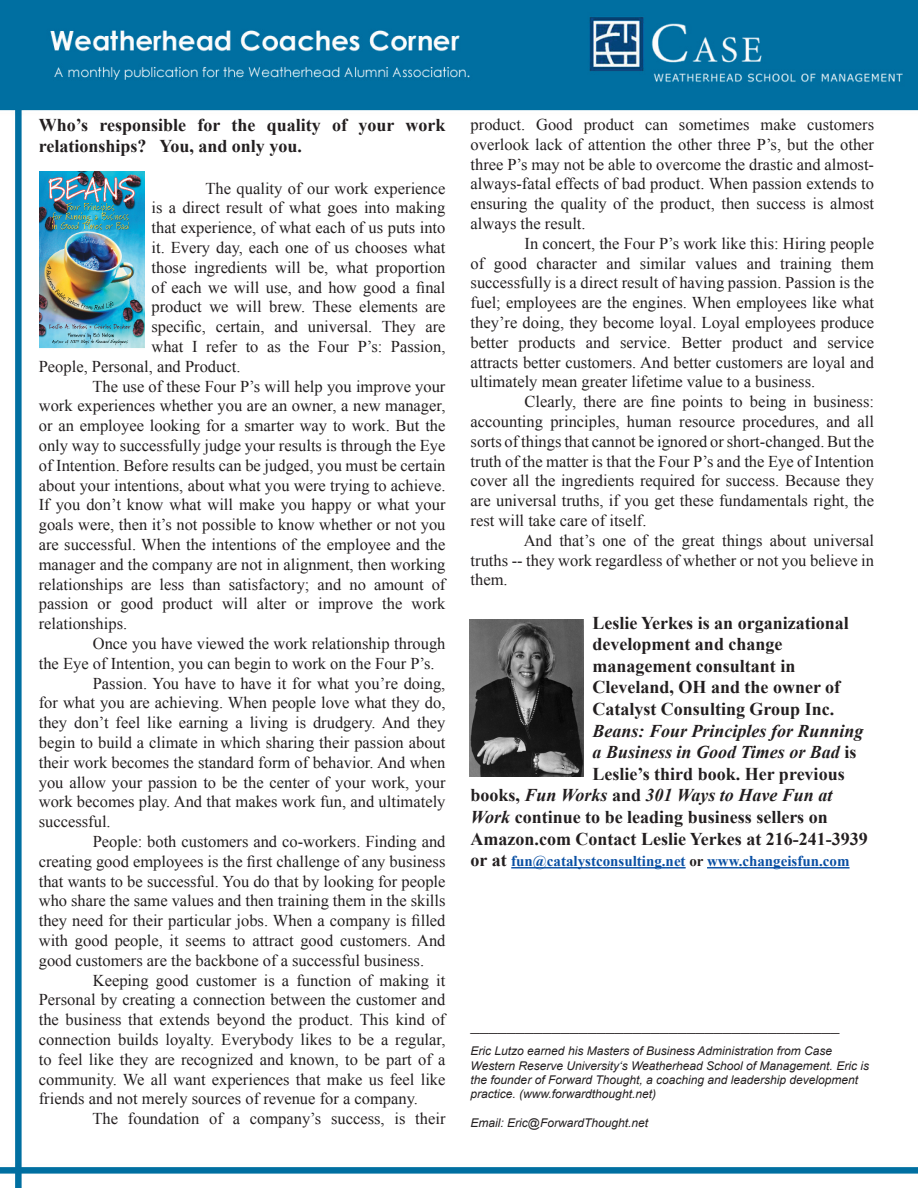
<style>
.page{position:relative;width:918px;height:1188px;background:#fff}
.page>*{position:absolute;margin:0;border:0;box-sizing:border-box;transform-origin:0 0}
.Body_Text{font:700 18px/21.6px "Times New Roman";color:#231f20}
.Body_Text-2{font:italic 700 18px "Times New Roman";color:#231f20}
.t1{font:18px "Times New Roman";color:#231f20}
.Body_Text_2{font:16.5px/19.8px "Times New Roman";color:#231f20;text-align:justify}
.Body_Text-3{font:700 15px "Times New Roman";color:#094fa3}
.t2{font:italic 12px/14.4px "Arial";color:#231f20}
.s1{font-style:normal}
.s2{font-style:italic}
.s3{font-size:18px;color:#231f20}
.s4{color:#231f20}
</style>
<div class="page">
<img style="left:0;top:0;width:918px;height:1188px">
<hr style="left:511px;top:867px;width:175px;height:1px;background:#094fa3">
<hr style="left:707px;top:867px;width:143px;height:1px;background:#094fa3">
<img style="left:470px;top:620px;width:113px;height:157px">
<img style="left:39px;top:171px;width:106px;height:180px">
<p class="Body_Text" style="left:39px;top:113px;width:408px">Who’s responsible for the quality of your work relationships? You, and only you.</p>
<p class="Body_Text_2" style="left:206px;top:178px;width:242px">The quality of our work experience</p>
<p class="Body_Text_2" style="left:152px;top:198px;width:295px">is a direct result of what goes into making</p>
<p class="Body_Text_2" style="left:152px;top:218px;width:295px">that experience, of what each of us puts into</p>
<p class="Body_Text_2" style="left:152px;top:237px;width:296px">it. Every day, each one of us chooses what</p>
<p class="Body_Text_2" style="left:152px;top:257px;width:296px">those ingredients will be, what proportion</p>
<p class="Body_Text_2" style="left:152px;top:277px;width:296px">of each we will use, and how good a final</p>
<p class="Body_Text_2" style="left:152px;top:297px;width:295px">product we will brew. These elements are</p>
<p class="Body_Text_2" style="left:152px;top:317px;width:295px">specific, certain, and universal. They are</p>
<p class="Body_Text_2" style="left:152px;top:336px;width:295px">what I refer to as the Four P’s: Passion,</p>
<p class="Body_Text_2" style="left:39px;top:356px;width:203px">People, Personal, and Product.</p>
<p class="Body_Text_2" style="left:39px;top:376px;width:408px;text-indent:54px">The use of these Four P’s will help you improve your work experiences whether you are an owner, a new manager, or an employee looking for a smarter way to work. But the only way to successfully judge your results is through the Eye of Intention. Before results can be judged, you must be certain about your intentions, about what you were trying to achieve.<br>If you don’t know what will make you happy or what your goals were, then it’s not possible to know whether or not you are successful. When the intentions of the employee and the manager and the company are not in alignment, then working relationships are less than satisfactory; and no amount of passion or good product will alter or improve the work relationships.</p>
<p class="Body_Text_2" style="left:39px;top:633px;width:408px;text-indent:54px">Once you have viewed the work relationship through the Eye of Intention, you can begin to work on the Four P’s.</p>
<p class="Body_Text_2" style="left:39px;top:673px;width:408px;text-indent:54px">Passion. You have to have it for what you’re doing, for what you are achieving. When people love what they do, they don’t feel like earning a living is drudgery. And they begin to build a climate in which sharing their passion about their work becomes the standard form of behavior. And when you allow your passion to be the center of your work, your work becomes play. And that makes work fun, and ultimately successful.</p>
<p class="Body_Text_2" style="left:39px;top:831px;width:408px;text-indent:54px">People: both customers and co-workers. Finding and creating good employees is the first challenge of any business that wants to be successful. You do that by looking for people who share the same values and then training them in the skills they need for their particular jobs. When a company is filled with good people, it seems to attract good customers. And good customers are the backbone of a successful business.</p>
<p class="Body_Text_2" style="left:39px;top:970px;width:408px;text-indent:54px">Keeping good customer is a function of making it Personal by creating a connection between the customer and the business that extends beyond the product. This kind of connection builds loyalty. Everybody likes to be a regular, to feel like they are recognized and known, to be part of a community. We all want experiences that make us feel like friends and not merely sources of revenue for a company.</p>
<p class="Body_Text_2" style="left:93px;top:1109px;width:354px">The foundation of a company’s success, is their</p>
<p class="Body_Text_2" style="left:471px;top:114px;width:405px">product. Good product can sometimes make customers overlook lack of attention the other three P’s, but the other three P’s may not be able to overcome the drastic and almost&shy;always-fatal effects of bad product. When passion extends to ensuring the quality of the product, then success is almost always the result.</p>
<p class="Body_Text_2" style="left:471px;top:233px;width:405px;text-indent:54px">In concert, the Four P’s work like this: Hiring people of good character and similar values and training them successfully is a direct result of having passion. Passion is the fuel; employees are the engines. When employees like what they’re doing, they become loyal. Loyal employees produce better products and service. Better product and service attracts better customers. And better customers are loyal and ultimately mean greater lifetime value to a business.</p>
<p class="Body_Text_2" style="left:471px;top:391px;width:405px;text-indent:54px">Clearly, there are fine points to being in business: accounting principles, human resource procedures, and all sorts of things that cannot be ignored or short-changed. But the truth of the matter is that the Four P’s and the Eye of Intention cover all the ingredients required for success. Because they are universal truths, if you get these fundamentals right, the rest will take care of itself.</p>
<p class="Body_Text_2" style="left:471px;top:530px;width:405px;text-indent:53px">And that’s one of the great things about universal truths -- they work regardless of whether or not you believe in them.</p>
<p class="Body_Text" style="left:592px;top:611px;width:258px">Leslie Yerkes is an organizational</p>
<p class="Body_Text" style="left:592px;top:633px;width:192px">development and change</p>
<p class="Body_Text" style="left:592px;top:654px;width:205px">management consultant in</p>
<p class="Body_Text" style="left:592px;top:676px;width:249px">Cleveland, OH and the owner of</p>
<p class="Body_Text" style="left:592px;top:698px;width:243px">Catalyst Consulting Group Inc.</p>
<p class="Body_Text-2" style="left:592px;top:718px;width:273px">Beans: Four Principles for Running</p>
<p class="Body_Text-2" style="left:592px;top:740px;width:265px">a Business in Good Times or Bad <span class="s1">is</span></p>
<p class="Body_Text" style="left:592px;top:762px;width:254px">Leslie’s third book. Her previous</p>
<p class="Body_Text-2" style="left:471px;top:783px;width:363px"><span class="s1">books,</span> Fun Works <span class="s1">and</span> 301 Ways to Have Fun at</p>
<p class="Body_Text" style="left:471px;top:806px;width:359px"><span class="s2">Work</span> continue to be leading business sellers on</p>
<p class="Body_Text" style="left:471px;top:827px;width:399px">Amazon.com Contact Leslie Yerkes at 216-241-3939</p>
<p class="Body_Text-3" style="left:471px;top:851px;width:380px"><span class="s3">or at</span> fun@catalystconsulting.net <span class="s4">or</span> www.changeisfun.com</p>
<p class="t1" style="left:471px;top:1012px;width:370px">_________________________________________</p>
<p class="t2" style="left:471px;top:1044px;width:400px">Eric Lutzo earned his Masters of Business Administration from Case Western Reserve University‘s Weatherhead School of Management. Eric is the founder of Forward Thought, a coaching and leadership development practice. (www.forwardthought.net)</p>
<p class="t2" style="left:471px;top:1116px;width:179px">Email: Eric@ForwardThought.net</p>
</div>
